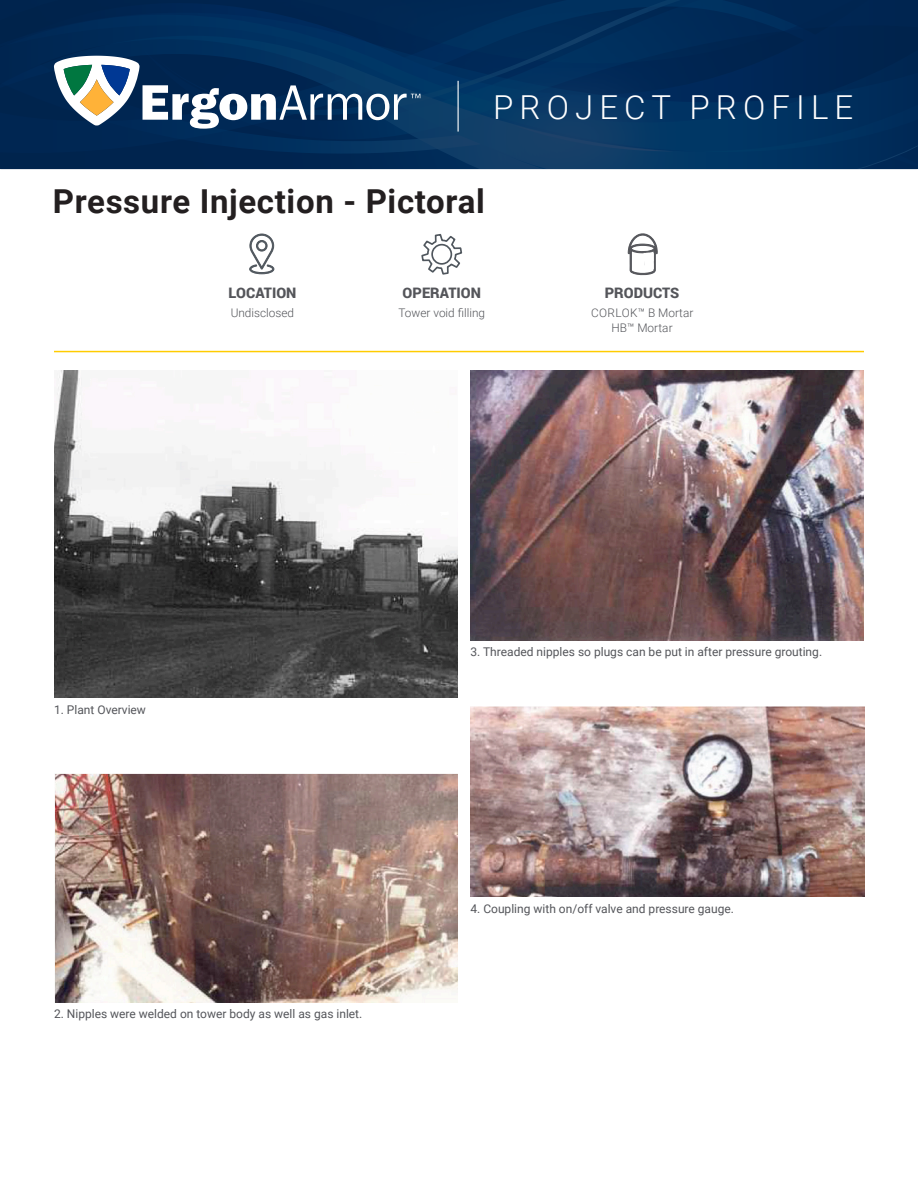
<style>
.page{position:relative;width:918px;height:1188px;background:#fff}
.page>*{position:absolute;margin:0;border:0;box-sizing:border-box;transform-origin:0 0}
.t1{font:700 33px "Roboto";letter-spacing:.02em;color:#231f20}
.t2{font:300 33px "Roboto";letter-spacing:.185em;color:#fff}
.t3{font:900 14.4px "Roboto";color:#54555a}
.t4{font:12px "Roboto";color:#54555a}
.t5{font:300 11.85px "Roboto";color:#54555a}
</style>
<div class="page">
<div style="left:0;top:13px;width:54px;height:139px;background:#002651"></div>
<svg style="left:153px;top:0;width:765px;height:9px;background:#002955"></svg>
<svg style="left:54px;top:9px;width:864px;height:160px;background:#0f3962"></svg>
<hr style="left:458px;top:81px;width:1px;height:51px;background:#fff">
<hr style="left:54px;top:351px;width:810px;height:1px;background:#fc0">
<img style="left:55px;top:371px;width:402px;height:327px">
<svg style="left:249px;top:234px;width:25px;height:40px"></svg>
<svg style="left:421px;top:233px;width:42px;height:42px"></svg>
<svg style="left:628px;top:233px;width:30px;height:42px"></svg>
<img style="left:54px;top:773px;width:403px;height:229px">
<img style="left:470px;top:371px;width:394px;height:269px">
<img style="left:470px;top:707px;width:394px;height:190px">
<p class="t2" style="left:493px;top:85px;width:362px">PROJECT PROFILE</p>
<p class="t1" style="left:53px;top:178px;width:434px">Pressure Injection - Pictoral</p>
<p class="t3" style="left:229px;top:282px;width:69px">LOCATION</p>
<p class="t5" style="left:231px;top:305px;width:65px">Undisclosed</p>
<p class="t3" style="left:403px;top:282px;width:80px">OPERATION</p>
<p class="t5" style="left:398px;top:305px;width:88px">Tower void filling</p>
<p class="t3" style="left:605px;top:282px;width:76px">PRODUCTS</p>
<p class="t5" style="left:591px;top:305px;width:104px">CORLOK™ B Mortar</p>
<p class="t5" style="left:612px;top:320px;width:63px">HB™ Mortar</p>
<p class="t4" style="left:54px;top:701px;width:93px">1. Plant Overview</p>
<p class="t4" style="left:54px;top:1005px;width:310px">2. Nipples were welded on tower body as well as gas inlet.</p>
<p class="t4" style="left:470px;top:644px;width:353px">3. Threaded nipples so plugs can be put in after pressure grouting.</p>
<p class="t4" style="left:470px;top:901px;width:265px">4. Coupling with on/off valve and pressure gauge.</p>
</div>
